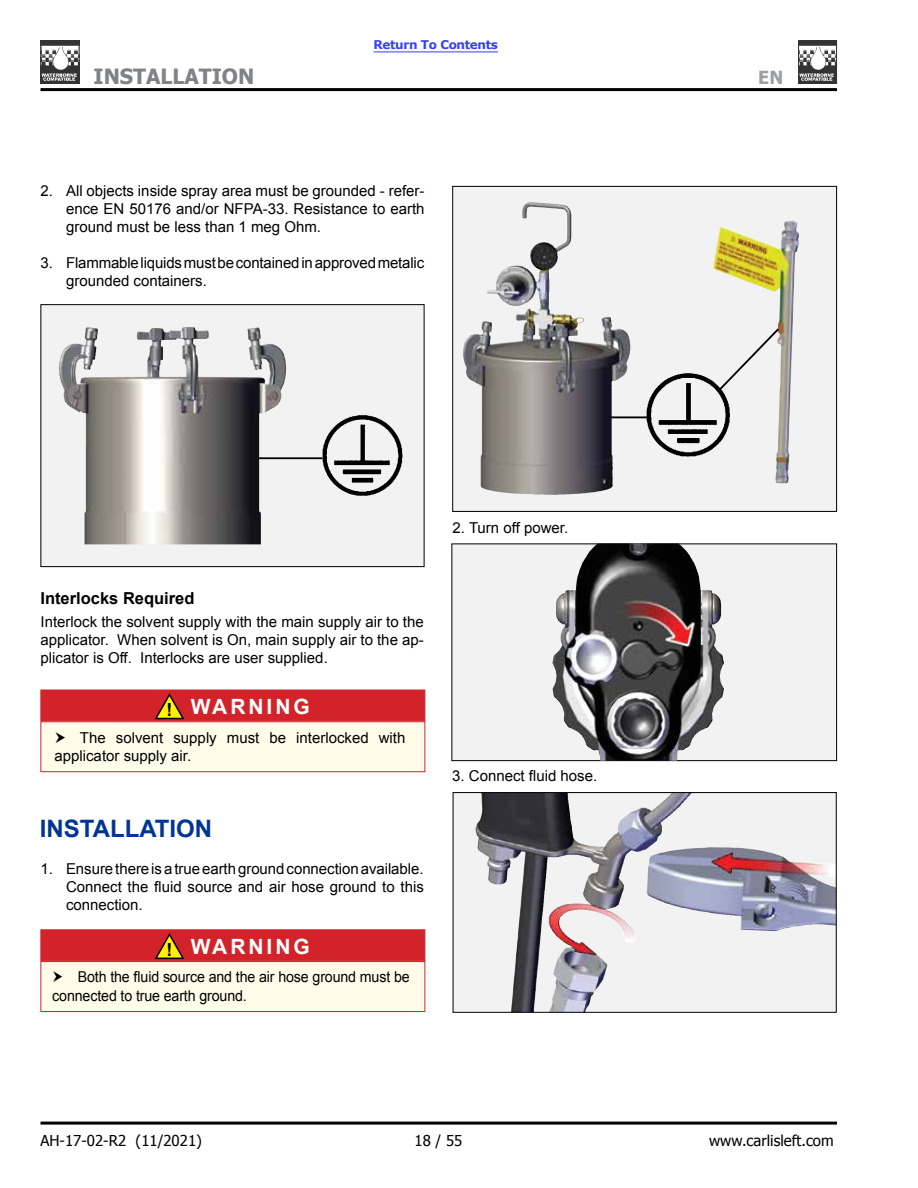
<style>
.page{position:relative;width:918px;height:1188px;background:#fff}
.page>*{position:absolute;margin:0;border:0;box-sizing:border-box;transform-origin:0 0}
.t1{font:700 24px "Arial";color:#003595}
.t2{font:700 21px "Arial";letter-spacing:.14em;color:#fff}
.t3{font:700 21px "Tahoma";color:#808285}
.t4{font:700 18px "Tahoma";color:#9d9fa2}
.t5{font:700 16.5px "Arial";color:#000}
.t6{font:15px/18px "Arial";color:#000;text-align:justify}
.t7{font:15px/18.8px "Arial";color:#000;scale:.95 1}
.t8{font:15px "Tahoma";color:#000}
.t9{font:700 12px "Verdana";letter-spacing:-.03em;color:#363ffb}
</style>
<div class="page">
<hr style="left:40px;top:88px;width:797px;height:3px;background:#000">
<img style="left:41px;top:40px;width:38px;height:44px">
<img style="left:798px;top:40px;width:39px;height:44px">
<hr style="left:40px;top:1122px;width:797px;height:3px;background:#000">
<div style="left:41px;top:305px;width:383px;height:262px;background:#f2f2f2"></div>
<div style="left:40px;top:304px;width:384px;height:263px;border:1px solid #000"></div>
<img style="left:319px;top:415px;width:84px;height:81px">
<hr style="left:258px;top:457px;width:64px;height:2px;background:#000">
<svg style="left:454px;top:188px;width:381px;height:322px;fill:#f2f2f2"></svg>
<div style="left:452px;top:186px;width:385px;height:326px;border:1px solid #000"></div>
<img style="left:522px;top:202px;width:45px;height:79px">
<img style="left:716px;top:220px;width:76px;height:28px">
<img style="left:644px;top:372px;width:97px;height:91px">
<hr style="left:610px;top:416px;width:38px;height:2px;background:#000">
<svg style="left:716px;top:326px;width:65px;height:67px"></svg>
<svg style="left:454px;top:545px;width:381px;height:214px;fill:#f2f2f2"></svg>
<div style="left:452px;top:543px;width:385px;height:218px;border:1px solid #000"></div>
<img style="left:552px;top:543px;width:45px;height:171px">
<svg style="left:455px;top:794px;width:380px;height:217px;fill:#f2f2f2"></svg>
<img style="left:475px;top:794px;width:197px;height:91px">
<div style="left:453px;top:792px;width:384px;height:221px;border:1px solid #000"></div>
<img style="left:59px;top:327px;width:207px;height:217px">
<div style="left:40px;top:690px;width:385px;height:31px;background:#d2232a"></div>
<div style="left:40px;top:721px;width:385px;height:51px;background:#fffde9;border:1px solid #d2232a"></div>
<svg style="left:153px;top:693px;width:33px;height:27px"></svg>
<div style="left:40px;top:929px;width:385px;height:32px;background:#d2232a;border:1px solid #d2232a"></div>
<div style="left:40px;top:961px;width:385px;height:51px;background:#fffde9;border:1px solid #d2232a"></div>
<svg style="left:153px;top:933px;width:33px;height:27px"></svg>
<hr style="left:374px;top:52px;width:124px;height:1px;background:#363ffb">
<p class="t9" style="left:374px;top:37px;width:126px">Return To Contents</p>
<h2 class="t3" style="left:94px;top:62px;width:162px">INSTALLATION</h2>
<p class="t4" style="left:758px;top:65px;width:26px">EN</p>
<p class="t6" style="left:66px;top:182px;width:360px;text-indent:-26px">2. All objects inside spray area must be grounded - refer&shy;ence EN 50176 and/or NFPA-33. Resistance to earth ground must be less than 1 meg Ohm.</p>
<p class="t6" style="left:66px;top:254px;width:360px;text-indent:-26px">3. Flammable liquids must be contained in approved metalic grounded containers.</p>
<p class="t5" style="left:40px;top:587px;width:156px">Interlocks Required</p>
<p class="t6" style="left:40px;top:613px;width:385px">Interlock the solvent supply with the main supply air to the applicator. When solvent is On, main supply air to the ap&shy;plicator is Off. Interlocks are user supplied.</p>
<h2 class="t2" style="left:166px;top:693px;width:145px"><sub>!</sub> WARNING</h2>
<p class="t6" style="left:54px;top:728px;width:352px;line-height:18.8px;text-indent:26px">The solvent supply must be interlocked with applicator supply air.</p>
<h1 class="t1" style="left:40px;top:812px;width:174px">INSTALLATION</h1>
<p class="t6" style="left:66px;top:860px;width:359px;text-indent:-26px">1. Ensure there is a true earth ground connection available.<br>Connect the fluid source and air hose ground to this connection.</p>
<h2 class="t2" style="left:166px;top:933px;width:145px"><sub>!</sub> WARNING</h2>
<p class="t7" style="left:52px;top:968px;width:378px;text-indent:25px">Both the fluid source and the air hose ground must be connected to true earth ground.</p>
<p class="t6" style="left:453px;top:519px;width:117px">2. Turn off power.</p>
<p class="t6" style="left:452px;top:767px;width:147px">3. Connect fluid hose.</p>
<p class="t8" style="left:40px;top:1130px;width:163px">AH-17-02-R2 (11/2021)</p>
<p class="t8" style="left:415px;top:1130px;width:49px">18 / 55</p>
<p class="t8" style="left:709px;top:1130px;width:126px">www.carlisleft.com</p>
</div>
